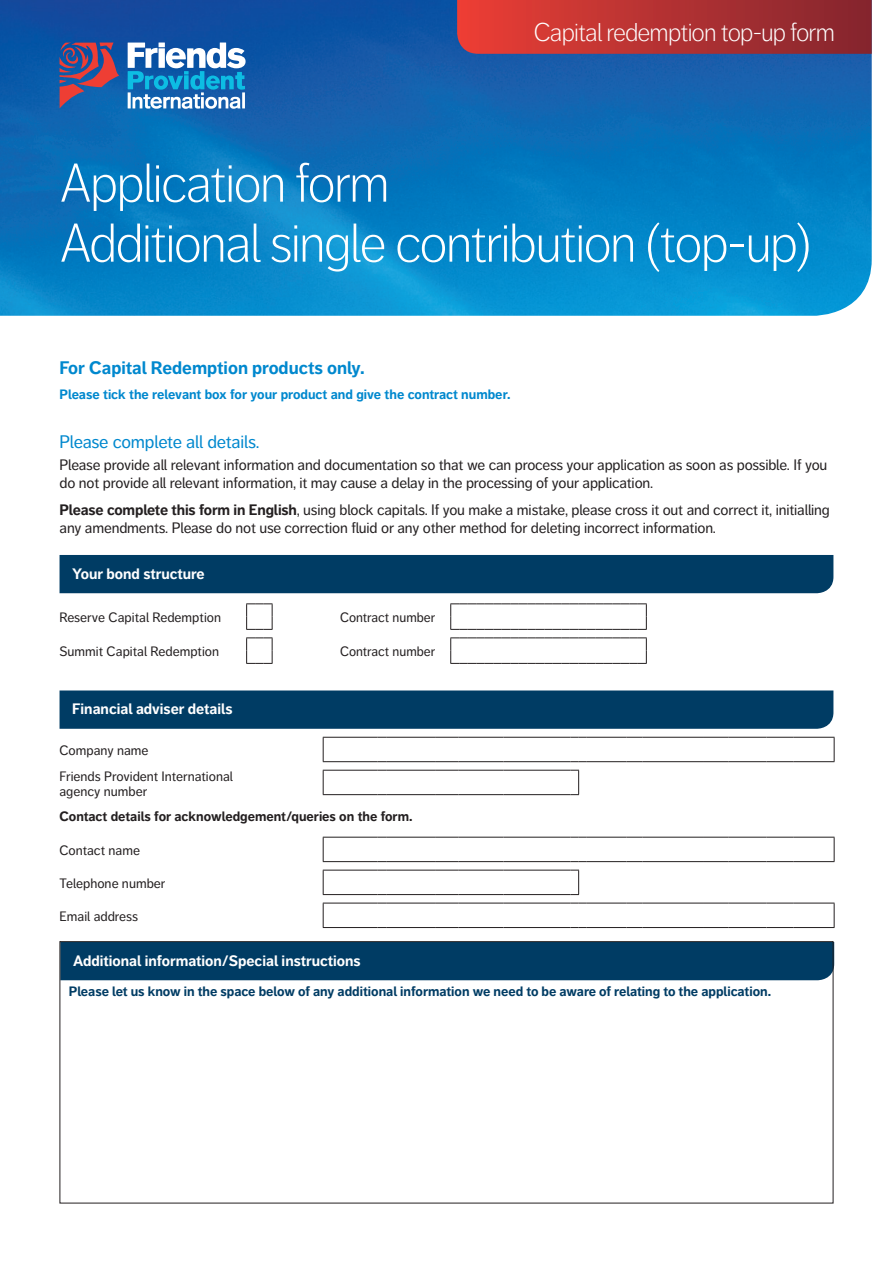
<style>
.page{position:relative;width:893px;height:1263px;background:#fff}
.page>*{position:absolute;margin:0;border:0;box-sizing:border-box;transform-origin:0 0}
.t1{font:300 54px/60px "Friends Life Dagny";letter-spacing:-.035em;color:#fff}
.t2{font:300 25.5px "Friends Life Dagny";letter-spacing:-.035em;color:#fff}
.t3{font:700 18px "Friends Life Dagny";color:#0088ce}
.t4{font:18px "Friends Life Dagny";letter-spacing:-.01em;color:#0088ce}
.t5{font:15px/18px "Friends Life Dagny";letter-spacing:-.01em;color:#231f20}
.t6{font:700 15px "Friends Life Dagny";color:#fff}
.t7{font:13.5px/26.2px "Friends Life Dagny";color:#231f20}
.t8{font:700 13.5px "Friends Life Dagny";color:#003c64}
.t9{font:700 13.5px "Friends Life Dagny";color:#0088ce}
.t10{font:700 13.5px "Friends Life Dagny";color:#231f20}
.s1{font-weight:700}
</style>
<div class="page">
<img style="left:0;top:0;width:872px;height:316px">
<svg style="left:60px;top:43px;width:59px;height:65px;background:#60517e"></svg>
<svg style="left:128px;top:43px;width:118px;height:66px"></svg>
<svg style="left:457px;top:0;width:415px;height:54px;background:#b43233"></svg>
<div style="left:60px;top:555px;width:773px;height:38px;background:#003c64"></div>
<svg style="left:246px;top:603px;width:27px;height:27px"></svg>
<svg style="left:246px;top:637px;width:27px;height:27px"></svg>
<svg style="left:450px;top:603px;width:197px;height:27px"></svg>
<svg style="left:450px;top:637px;width:197px;height:27px"></svg>
<div style="left:60px;top:690px;width:773px;height:39px;background:#003c64"></div>
<svg style="left:323px;top:738px;width:511px;height:204px"></svg>
<svg style="left:323px;top:738px;width:1px;height:23px"></svg>
<hr style="left:323px;top:737px;width:55px;height:1px;background:#231f20">
<hr style="left:387px;top:737px;width:49px;height:1px;background:#231f20">
<svg style="left:436px;top:737px;width:22px;height:1px"></svg>
<hr style="left:458px;top:737px;width:45px;height:1px;background:#231f20">
<svg style="left:503px;top:737px;width:20px;height:1px"></svg>
<hr style="left:523px;top:737px;width:47px;height:1px;background:#231f20">
<svg style="left:570px;top:737px;width:16px;height:1px"></svg>
<hr style="left:586px;top:737px;width:40px;height:1px;background:#231f20">
<svg style="left:626px;top:737px;width:17px;height:1px"></svg>
<hr style="left:643px;top:737px;width:61px;height:1px;background:#231f20">
<svg style="left:704px;top:737px;width:24px;height:1px"></svg>
<hr style="left:728px;top:737px;width:38px;height:1px;background:#231f20">
<svg style="left:766px;top:737px;width:27px;height:1px"></svg>
<hr style="left:793px;top:737px;width:41px;height:1px;background:#231f20">
<svg style="left:834px;top:738px;width:1px;height:23px"></svg>
<hr style="left:323px;top:761px;width:55px;height:1px;background:#231f20">
<hr style="left:387px;top:761px;width:49px;height:1px;background:#231f20">
<svg style="left:436px;top:761px;width:22px;height:1px"></svg>
<hr style="left:458px;top:761px;width:45px;height:1px;background:#231f20">
<svg style="left:503px;top:761px;width:20px;height:1px"></svg>
<hr style="left:523px;top:761px;width:47px;height:1px;background:#231f20">
<svg style="left:570px;top:761px;width:16px;height:1px"></svg>
<hr style="left:586px;top:761px;width:40px;height:1px;background:#231f20">
<svg style="left:626px;top:761px;width:17px;height:1px"></svg>
<hr style="left:643px;top:761px;width:61px;height:1px;background:#231f20">
<svg style="left:704px;top:761px;width:24px;height:1px"></svg>
<hr style="left:728px;top:761px;width:38px;height:1px;background:#231f20">
<svg style="left:766px;top:761px;width:27px;height:1px"></svg>
<hr style="left:793px;top:761px;width:41px;height:1px;background:#231f20">
<svg style="left:323px;top:771px;width:1px;height:23px"></svg>
<hr style="left:323px;top:770px;width:55px;height:1px;background:#231f20">
<hr style="left:387px;top:770px;width:49px;height:1px;background:#231f20">
<svg style="left:436px;top:770px;width:22px;height:1px"></svg>
<hr style="left:458px;top:770px;width:45px;height:1px;background:#231f20">
<svg style="left:503px;top:770px;width:20px;height:1px"></svg>
<hr style="left:523px;top:770px;width:47px;height:1px;background:#231f20">
<hr style="left:323px;top:794px;width:55px;height:1px;background:#231f20">
<hr style="left:387px;top:794px;width:49px;height:1px;background:#231f20">
<svg style="left:436px;top:794px;width:22px;height:1px"></svg>
<hr style="left:458px;top:794px;width:45px;height:1px;background:#231f20">
<svg style="left:503px;top:794px;width:20px;height:1px"></svg>
<hr style="left:523px;top:794px;width:47px;height:1px;background:#231f20">
<svg style="left:570px;top:770px;width:9px;height:25px"></svg>
<svg style="left:323px;top:838px;width:1px;height:23px"></svg>
<hr style="left:323px;top:837px;width:55px;height:1px;background:#231f20">
<hr style="left:387px;top:837px;width:49px;height:1px;background:#231f20">
<svg style="left:436px;top:837px;width:22px;height:1px"></svg>
<hr style="left:458px;top:837px;width:45px;height:1px;background:#231f20">
<svg style="left:503px;top:837px;width:20px;height:1px"></svg>
<hr style="left:523px;top:837px;width:47px;height:1px;background:#231f20">
<svg style="left:570px;top:837px;width:16px;height:1px"></svg>
<hr style="left:586px;top:837px;width:40px;height:1px;background:#231f20">
<svg style="left:626px;top:837px;width:17px;height:1px"></svg>
<hr style="left:643px;top:837px;width:61px;height:1px;background:#231f20">
<svg style="left:704px;top:837px;width:24px;height:1px"></svg>
<hr style="left:728px;top:837px;width:38px;height:1px;background:#231f20">
<svg style="left:766px;top:837px;width:27px;height:1px"></svg>
<hr style="left:793px;top:837px;width:41px;height:1px;background:#231f20">
<svg style="left:834px;top:837px;width:1px;height:24px"></svg>
<hr style="left:323px;top:861px;width:55px;height:1px;background:#231f20">
<hr style="left:387px;top:861px;width:49px;height:1px;background:#231f20">
<svg style="left:436px;top:861px;width:22px;height:1px"></svg>
<hr style="left:458px;top:861px;width:45px;height:1px;background:#231f20">
<svg style="left:503px;top:861px;width:20px;height:1px"></svg>
<hr style="left:523px;top:861px;width:47px;height:1px;background:#231f20">
<svg style="left:570px;top:861px;width:16px;height:1px"></svg>
<hr style="left:586px;top:861px;width:40px;height:1px;background:#231f20">
<svg style="left:626px;top:861px;width:17px;height:1px"></svg>
<hr style="left:643px;top:861px;width:61px;height:1px;background:#231f20">
<svg style="left:704px;top:861px;width:24px;height:1px"></svg>
<hr style="left:728px;top:861px;width:38px;height:1px;background:#231f20">
<svg style="left:766px;top:861px;width:27px;height:1px"></svg>
<hr style="left:793px;top:861px;width:41px;height:1px;background:#231f20">
<svg style="left:323px;top:870px;width:511px;height:25px"></svg>
<svg style="left:323px;top:904px;width:1px;height:23px"></svg>
<hr style="left:323px;top:903px;width:55px;height:1px;background:#231f20">
<hr style="left:387px;top:903px;width:49px;height:1px;background:#231f20">
<svg style="left:436px;top:903px;width:22px;height:1px"></svg>
<hr style="left:458px;top:903px;width:45px;height:1px;background:#231f20">
<svg style="left:503px;top:903px;width:20px;height:1px"></svg>
<hr style="left:523px;top:903px;width:47px;height:1px;background:#231f20">
<hr style="left:323px;top:927px;width:55px;height:1px;background:#231f20">
<hr style="left:387px;top:927px;width:49px;height:1px;background:#231f20">
<svg style="left:436px;top:927px;width:22px;height:1px"></svg>
<hr style="left:458px;top:927px;width:45px;height:1px;background:#231f20">
<svg style="left:503px;top:927px;width:20px;height:1px"></svg>
<hr style="left:523px;top:927px;width:47px;height:1px;background:#231f20">
<svg style="left:570px;top:927px;width:16px;height:1px"></svg>
<hr style="left:586px;top:927px;width:40px;height:1px;background:#231f20">
<svg style="left:626px;top:927px;width:17px;height:1px"></svg>
<hr style="left:643px;top:927px;width:61px;height:1px;background:#231f20">
<svg style="left:704px;top:927px;width:24px;height:1px"></svg>
<hr style="left:728px;top:927px;width:38px;height:1px;background:#231f20">
<svg style="left:766px;top:927px;width:27px;height:1px"></svg>
<hr style="left:793px;top:927px;width:41px;height:1px;background:#231f20">
<svg style="left:570px;top:903px;width:16px;height:1px"></svg>
<hr style="left:586px;top:903px;width:40px;height:1px;background:#231f20">
<svg style="left:626px;top:903px;width:17px;height:1px"></svg>
<hr style="left:643px;top:903px;width:61px;height:1px;background:#231f20">
<svg style="left:704px;top:903px;width:24px;height:1px"></svg>
<hr style="left:728px;top:903px;width:38px;height:1px;background:#231f20">
<svg style="left:766px;top:903px;width:27px;height:1px"></svg>
<hr style="left:793px;top:903px;width:41px;height:1px;background:#231f20">
<svg style="left:834px;top:903px;width:1px;height:24px"></svg>
<div style="left:62px;top:942px;width:772px;height:38px;background:#003c64"></div>
<div style="left:60px;top:941px;width:773px;height:262px;border:1px solid #231f20"></div>
<h2 class="t2" style="left:534px;top:18px;width:303px">Capital redemption top-up form</h2>
<h1 class="t1" style="left:60px;top:153px;width:754px">Application form<br>Additional single contribution (top-up)</h1>
<p class="t3" style="left:60px;top:357px;width:307px">For Capital Redemption products only.</p>
<p class="t9" style="left:60px;top:386px;width:453px">Please tick the relevant box for your product and give the contract number.</p>
<p class="t4" style="left:60px;top:431px;width:201px">Please complete all details.</p>
<p class="t5" style="left:60px;top:456px;width:769px">Please provide all relevant information and documentation so that we can process your application as soon as possible. If you do not provide all relevant information, it may cause a delay in the processing of your application.</p>
<p class="t5" style="left:60px;top:501px;width:772px"><span class="s1">Please complete this form in English</span>, using block capitals. If you make a mistake, please cross it out and correct it, initialling any amendments. Please do not use correction fluid or any other method for deleting incorrect information.</p>
<p class="t6" style="left:72px;top:565px;width:134px">Your bond structure</p>
<p class="t7" style="left:60px;top:604px;width:163px">Reserve Capital Redemption</p>
<p class="t7" style="left:340px;top:604px;width:97px">Contract number</p>
<p class="t7" style="left:60px;top:638px;width:161px">Summit Capital Redemption</p>
<p class="t7" style="left:340px;top:638px;width:97px">Contract number</p>
<p class="t6" style="left:72px;top:700px;width:162px">Financial adviser details</p>
<p class="t7" style="left:60px;top:737px;width:175px">Company name<br>Friends Provident International</p>
<p class="t7" style="left:60px;top:778px;width:89px">agency number</p>
<p class="t10" style="left:60px;top:809px;width:354px">Contact details for acknowledgement/queries on the form.</p>
<p class="t7" style="left:60px;top:837px;width:82px">Contact name</p>
<p class="t7" style="left:60px;top:870px;width:107px">Telephone number</p>
<p class="t7" style="left:60px;top:903px;width:80px">Email address</p>
<p class="t6" style="left:73px;top:952px;width:289px">Additional information/Special instructions</p>
<p class="t8" style="left:69px;top:984px;width:704px">Please let us know in the space below of any additional information we need to be aware of relating to the application.</p>
</div>
